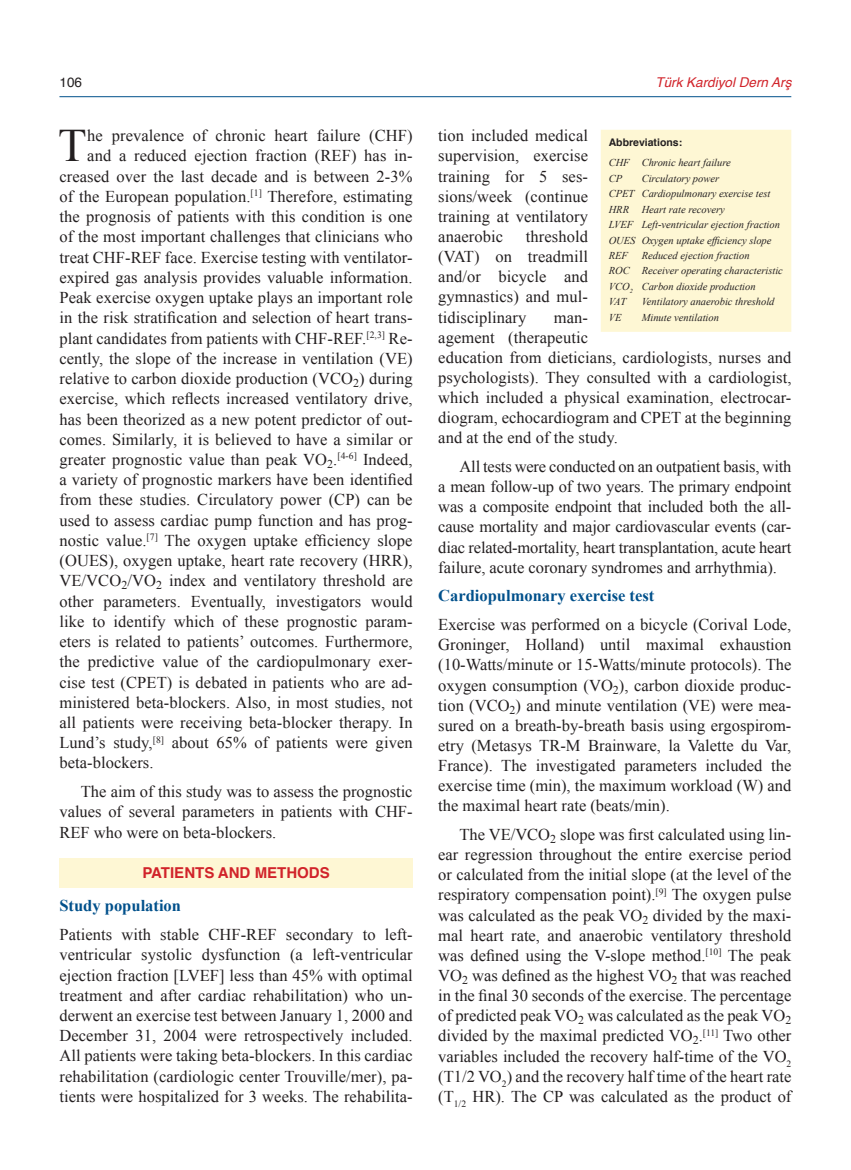
<style>
.page{position:relative;width:851px;height:1170px;background:#fff}
.page>*{position:absolute;margin:0;border:0;box-sizing:border-box;transform-origin:0 0}
.t1{font:46.5px "Times New Roman";color:#231f20}
.t2{font:16.5px/20.1px "Times New Roman";letter-spacing:.005em;color:#231f20;text-align:justify}
.t3{font:700 16.5px "Times New Roman";color:#01508b}
.t4{font:700 15px "Helvetica";color:#d1232a}
.t5{font:italic 13.5px "Helvetica";color:#d1232a}
.t6{font:13.5px "Helvetica";color:#231f20}
.t7{font:italic 10.5px/15.5px "Times New Roman";color:#231f20}
.t8{font:700 10.5px "Helvetica";color:#231f20}
</style>
<div class="page">
<div style="left:59px;top:858px;width:353px;height:29px;background:#fef7d4"></div>
<hr style="left:59px;top:96px;width:732px;height:1px;background:#01508b">
<div style="left:601px;top:130px;width:189px;height:201px;background:#fef7d4"></div>
<div style="left:600px;top:130px;width:191px;height:202px;border:2px solid #fef7d4"></div>
<p class="t6" style="left:60px;top:73px;width:24px">106</p>
<p class="t5" style="left:655px;top:71px;width:137px">Türk Kardiyol Dern Arş</p>
<h1 class="t1" style="left:58px;top:114px;width:30px">T</h1>
<p class="t8" style="left:608px;top:135px;width:75px">Abbreviations:</p>
<p class="t7" style="left:608px;top:155px;width:124px">CHF Chronic heart failure<br>CP</p>
<p class="t2" style="left:87px;top:125px;width:327px">he prevalence of chronic heart failure (CHF)</p>
<p class="t2" style="left:87px;top:146px;width:327px">and a reduced ejection fraction (REF) has in-</p>
<p class="t2" style="left:59px;top:166px;width:354px">creased over the last decade and is between 2-3%</p>
<p class="t2" style="left:59px;top:186px;width:354px">of the European population.<sup>[1]</sup> Therefore, estimating</p>
<p class="t2" style="left:59px;top:206px;width:354px">the prognosis of patients with this condition is one</p>
<p class="t2" style="left:59px;top:226px;width:355px">of the most important challenges that clinicians who</p>
<p class="t2" style="left:59px;top:247px;width:355px">treat CHF-REF face. Exercise testing with ventilator-</p>
<p class="t2" style="left:59px;top:267px;width:354px">expired gas analysis provides valuable information.</p>
<p class="t2" style="left:59px;top:287px;width:354px">Peak exercise oxygen uptake plays an important role</p>
<p class="t2" style="left:59px;top:307px;width:354px">in the risk stratification and selection of heart trans-</p>
<p class="t2" style="left:59px;top:328px;width:354px">plant candidates from patients with CHF-REF.<sup>[2,3]</sup> Re-</p>
<p class="t2" style="left:59px;top:348px;width:354px">cently, the slope of the increase in ventilation (VE)</p>
<p class="t2" style="left:59px;top:368px;width:354px">relative to carbon dioxide production (VCO<sub>2</sub>) during</p>
<p class="t2" style="left:59px;top:388px;width:354px">exercise, which reflects increased ventilatory drive,</p>
<p class="t2" style="left:59px;top:408px;width:355px">has been theorized as a new potent predictor of out-</p>
<p class="t2" style="left:59px;top:429px;width:354px">comes. Similarly, it is believed to have a similar or</p>
<p class="t2" style="left:59px;top:449px;width:354px">greater prognostic value than peak VO<sub>2</sub>.<sup>[4-6]</sup> Indeed,</p>
<p class="t2" style="left:59px;top:469px;width:355px">a variety of prognostic markers have been identified</p>
<p class="t2" style="left:59px;top:489px;width:354px">from these studies. Circulatory power (CP) can be</p>
<p class="t2" style="left:59px;top:510px;width:354px">used to assess cardiac pump function and has prog-</p>
<p class="t2" style="left:59px;top:530px;width:354px">nostic value.<sup>[7]</sup> The oxygen uptake efficiency slope</p>
<p class="t2" style="left:59px;top:550px;width:354px">(OUES), oxygen uptake, heart rate recovery (HRR),</p>
<p class="t2" style="left:59px;top:570px;width:354px">VE/VCO<sub>2</sub>/VO<sub>2</sub> index and ventilatory threshold are</p>
<p class="t2" style="left:59px;top:590px;width:354px">other parameters. Eventually, investigators would</p>
<p class="t2" style="left:59px;top:611px;width:354px">like to identify which of these prognostic param-</p>
<p class="t2" style="left:59px;top:631px;width:354px">eters is related to patients’ outcomes. Furthermore,</p>
<p class="t2" style="left:59px;top:651px;width:354px">the predictive value of the cardiopulmonary exer-</p>
<p class="t2" style="left:59px;top:671px;width:354px">cise test (CPET) is debated in patients who are ad-</p>
<p class="t2" style="left:59px;top:692px;width:354px">ministered beta-blockers. Also, in most studies, not</p>
<p class="t2" style="left:59px;top:712px;width:354px">all patients were receiving beta-blocker therapy. In</p>
<p class="t2" style="left:59px;top:732px;width:354px">Lund’s study,<sup>[8]</sup> about 65% of patients were given</p>
<p class="t2" style="left:59px;top:752px;width:96px">beta-blockers.</p>
<p class="t2" style="left:59px;top:781px;width:354px;text-indent:21px">The aim of this study was to assess the prognostic values of several parameters in patients with CHF-REF who were on beta-blockers.</p>
<p class="t4" style="left:142px;top:862px;width:189px">PATIENTS AND METHODS</p>
<p class="t3" style="left:59px;top:894px;width:123px">Study population</p>
<p class="t2" style="left:59px;top:924px;width:355px">Patients with stable CHF-REF secondary to left&shy;ventricular systolic dysfunction (a left-ventricular ejection fraction [LVEF] less than 45% with optimal treatment and after cardiac rehabilitation) who un&shy;derwent an exercise test between January 1, 2000 and December 31, 2004 were retrospectively included.<br>All patients were taking beta-blockers. In this cardiac rehabilitation (cardiologic center Trouville/mer), pa&shy;tients were hospitalized for 3 weeks. The rehabilita-</p>
<p class="t2" style="left:438px;top:125px;width:151px">tion included medical supervision, exercise training for 5 ses&shy;sions/week (continue training at ventilatory anaerobic</p>
<p class="t7" style="left:608px;top:170px;width:173px;text-indent:33px">Circulatory power<br>CPET Cardiopulmonary exercise test<br>HRR Heart rate recovery<br>LVEF Left-ventricular ejection fraction<br>OUES Oxygen uptake efficiency slope<br>REF</p>
<p class="t2" style="left:438px;top:226px;width:151px;text-indent:88px">threshold (VAT) on treadmill and/or bicycle and gymnastics) and mul&shy;tidisciplinary</p>
<p class="t7" style="left:608px;top:247px;width:176px;text-indent:33px">Reduced ejection fraction<br>ROC Receiver operating characteristic<br>VCO<sub>2</sub> Carbon dioxide production<br>VAT</p>
<p class="t7" style="left:641px;top:294px;width:134px">Ventilatory anaerobic threshold</p>
<p class="t7" style="left:608px;top:309px;width:14px">VE</p>
<p class="t7" style="left:641px;top:309px;width:79px">Minute ventilation</p>
<p class="t2" style="left:438px;top:307px;width:355px;text-align:left;text-indent:116px">man-<br>agement (therapeutic<br>education from dieticians, cardiologists, nurses and psychologists). They consulted with a cardiologist, which included a physical examination, electrocar&shy;diogram, echocardiogram and CPET at the beginning and at the end of the study.</p>
<p class="t2" style="left:438px;top:456px;width:354px;text-indent:21px">All tests were conducted on an outpatient basis, with a mean follow-up of two years. The primary endpoint was a composite endpoint that included both the all&shy;cause mortality and major cardiovascular events (car&shy;diac related-mortality, heart transplantation, acute heart failure, acute coronary syndromes and arrhythmia).</p>
<p class="t3" style="left:438px;top:584px;width:218px">Cardiopulmonary exercise test</p>
<p class="t2" style="left:438px;top:614px;width:354px">Exercise was performed on a bicycle (Corival Lode, Groninger, Holland) until maximal exhaustion (10-Watts/minute or 15-Watts/minute protocols). The oxygen consumption (VO<sub>2</sub>), carbon dioxide produc&shy;tion (VCO<sub>2</sub>) and minute ventilation (VE) were mea&shy;sured on a breath-by-breath basis using ergospirom&shy;etry (Metasys TR-M Brainware, la Valette du Var, France). The investigated parameters included the exercise time (min), the maximum workload (W) and the maximal heart rate (beats/min).</p>
<p class="t2" style="left:438px;top:824px;width:354px;text-indent:21px">The VE/VCO<sub>2</sub> slope was first calculated using lin&shy;ear regression throughout the entire exercise period or calculated from the initial slope (at the level of the respiratory compensation point).<sup>[9]</sup> The oxygen pulse was calculated as the peak VO<sub>2</sub> divided by the maxi&shy;mal heart rate, and anaerobic ventilatory threshold was defined using the V-slope method.<sup>[10]</sup> The peak VO<sub>2</sub> was defined as the highest VO<sub>2</sub> that was reached in the final 30 seconds of the exercise. The percentage of predicted peak VO<sub>2</sub> was calculated as the peak VO<sub>2 </sub>divided by the maximal predicted VO<sub>2</sub>.<sup>[11]</sup> Two other variables included the recovery half-time of the VO<sub>2 </sub>(T1/2 VO<sub>2</sub>) and the recovery half time of the heart rate (T<sub>1/2</sub> HR). The CP was calculated as the product of</p>
</div>
